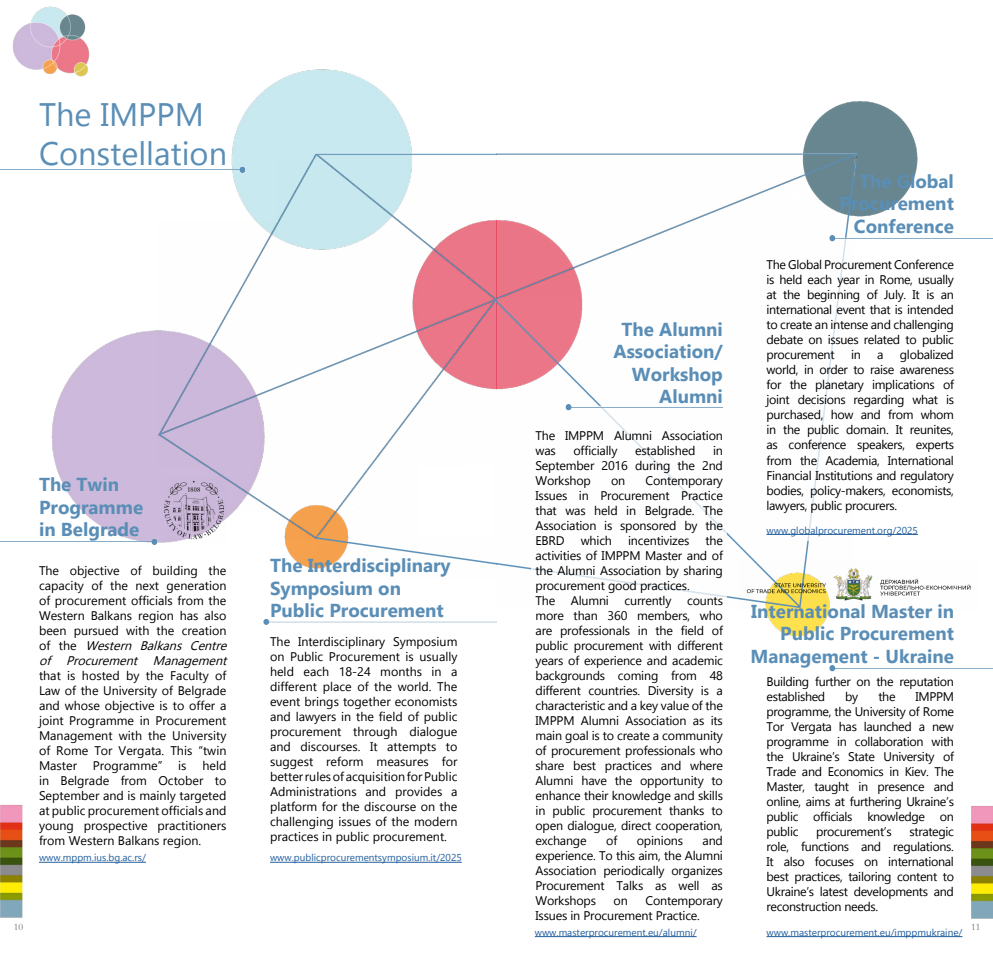
<style>
.page{position:relative;width:993px;height:957px;background:#fff}
.page>*{position:absolute;margin:0;border:0;box-sizing:border-box;transform-origin:0 0}
.t1{font:32.5px/39px "Gadugi";color:#5a8eb6}
.t2{font:700 18.75px/22.5px "Gadugi";color:#5a8eb6;text-align:right}
.t3{font:12.5px/15px "Gadugi";letter-spacing:-.015em;color:#000;text-align:justify}
.t4{font:10px "Gadugi";color:#215e9e}
.t5{font:10px "Garamond";color:#6d6e71}
.s1{font-style:italic}
</style>
<div class="page">
<img style="left:971px;top:806px;width:21px;height:113px">
<img style="left:0;top:805px;width:50px;height:113px">
<img style="left:12px;top:6px;width:78px;height:71px">
<img style="left:234px;top:69px;width:176px;height:69px">
<hr style="left:39px;top:862px;width:107px;height:1px;background:#215e9e">
<img style="left:263px;top:619px;width:233px;height:6px">
<img style="left:0;top:138px;width:496px;height:431px">
<img style="left:496px;top:103px;width:422px;height:534px">
<img style="left:829px;top:665px;width:163px;height:7px">
<div style="left:761px;top:238px;width:231px;height:303px;background:#fff"></div>
<div style="left:531px;top:406px;width:195px;height:295px;background:#fff"></div>
<hr style="left:270px;top:862px;width:191px;height:1px;background:#215e9e">
<hr style="left:534px;top:936px;width:162px;height:1px;background:#215e9e">
<hr style="left:766px;top:534px;width:151px;height:1px;background:#215e9e">
<hr style="left:766px;top:936px;width:196px;height:1px;background:#215e9e">
<img style="left:565px;top:403px;width:157px;height:11px">
<img style="left:820px;top:234px;width:172px;height:11px">
<img style="left:161px;top:477px;width:65px;height:66px">
<img style="left:738px;top:559px;width:233px;height:52px">
<h1 class="t1" style="left:39px;top:95px;width:189px">The IMPPM<br>Constellation</h1>
<h2 class="t2" style="left:39px;top:473px;width:106px;text-align:left">The Twin<br>Programme in Belgrade</h2>
<p class="t3" style="left:39px;top:563px;width:193px;text-align:left">The objective of building the capacity of the next generation of procurement officials from the<br>Western Balkans region has also been pursued with the creation o f t h e <span class="s1">Western Balkans Centre of Procurement Management</span></p>
<p class="t3" style="left:39px;top:668px;width:189px">that is hosted by the Faculty of Law of the University of Belgrade and whose objective is to offer a joint Programme in Procurement Management with the University of Rome Tor Vergata. This “twin Master</p>
<p class="t3" style="left:39px;top:758px;width:189px;text-indent:163px">held in Belgrade from October to September and is mainly targeted at public procurement officials and young prospective practitioners from Western Balkans region.</p>
<p class="t3" style="left:93px;top:758px;width:71px">Programme”</p>
<p class="t3" style="left:178px;top:758px;width:10px">is</p>
<p class="t4" style="left:39px;top:852px;width:108px">www.mppm.ius.bg.ac.rs/</p>
<h2 class="t2" style="left:270px;top:554px;width:182px;text-align:left">The Interdisciplinary<br>Symposium on<br>Public Procurement</h2>
<p class="t3" style="left:270px;top:634px;width:189px">The Interdisciplinary Symposium on Public Procurement is usually held each 18-24 months in a different place of the world. The event brings together economists and lawyers in the field of public procurement through dialogue and discourses. It attempts to suggest reform measures for better rules of acquisition for Public Administrations and provides a platform for the discourse on the challenging issues of the modern practices in public procurement.</p>
<p class="t4" style="left:270px;top:852px;width:193px">www.publicprocurementsymposium.it/2025</p>
<h2 class="t2" style="left:613px;top:318px;width:111px">The Alumni<br>Association/<br>Workshop<br>Alumni</h2>
<p class="t3" style="left:535px;top:428px;width:189px">The IMPPM Alumni Association was</p>
<p class="t3" style="left:573px;top:443px;width:45px">officially</p>
<p class="t3" style="left:635px;top:443px;width:62px">established</p>
<p class="t3" style="left:535px;top:443px;width:189px;text-indent:177px">in September 2016 during the 2nd Workshop</p>
<p class="t3" style="left:535px;top:473px;width:189px;text-indent:110px">Contemporary Issues in Procurement Practice that was held in Belgrade. The Association is sponsored by the EBRD</p>
<p class="t3" style="left:611px;top:473px;width:16px">on</p>
<p class="t3" style="left:535px;top:533px;width:189px;text-align:left;text-indent:170px">the activities of IMPPM Master and of the Alumni Association by sharing procurement good practices.<br>The Alumni currently counts more than 360 members, who are professionals in the field of public procurement with different years of experience and academic backgrounds coming from 48 different countries. Diversity is a characteristic and a key value of the<br>IMPPM Alumni Association as its main goal is to create a community of procurement professionals who share best practices and where<br>Alumni have the opportunity to enhance their knowledge and skills in public procurement thanks to open dialogue, direct cooperation, exchange</p>
<p class="t3" style="left:580px;top:533px;width:33px">which</p>
<p class="t3" style="left:628px;top:533px;width:63px">incentivizes</p>
<p class="t3" style="left:606px;top:833px;width:13px">of</p>
<p class="t3" style="left:636px;top:833px;width:48px">opinions</p>
<p class="t3" style="left:535px;top:833px;width:189px;text-indent:167px">and experience. To this aim, the Alumni Association periodically organizes Procurement Talks as well as Workshops</p>
<p class="t3" style="left:535px;top:893px;width:189px;text-indent:110px">Contemporary<br>Issues in Procurement Practice.</p>
<p class="t3" style="left:613px;top:893px;width:16px">on</p>
<h2 class="t2" style="left:839px;top:170px;width:116px">The Global<br>Procurement<br>Conference</h2>
<p class="t3" style="left:766px;top:257px;width:189px">The Global Procurement Conference is held each year in Rome, usually at the beginning of July. It is an international event that is intended to create an intense and challenging debate on issues related to public procurement</p>
<p class="t3" style="left:766px;top:347px;width:189px;text-indent:133px">globalized world, in order to raise awareness for the planetary implications of joint decisions regarding what is purchased, how and from whom in the public domain. It reunites, as conference speakers, experts from the Academia, International Financial Institutions and regulatory bodies, policy-makers, economists, lawyers, public procurers.</p>
<p class="t3" style="left:850px;top:347px;width:11px">in</p>
<p class="t3" style="left:876px;top:347px;width:8px">a</p>
<p class="t4" style="left:766px;top:524px;width:153px">www.globalprocurement.org/2025</p>
<h2 class="t2" style="left:750px;top:599px;width:205px">International Master in<br>Public Procurement<br>Management - Ukraine</h2>
<p class="t3" style="left:766px;top:674px;width:189px">Building further on the reputation established</p>
<p class="t3" style="left:845px;top:689px;width:15px">by</p>
<p class="t3" style="left:878px;top:689px;width:19px">the</p>
<p class="t3" style="left:766px;top:689px;width:189px;text-indent:149px">IMPPM programme, the University of Rome Tor Vergata has launched a new programme in collaboration with the Ukraine’s State University of Trade and Economics in Kiev. The Master, taught in presence and online, aims at furthering Ukraine’s public officials knowledge on public</p>
<p class="t3" style="left:766px;top:824px;width:189px;text-indent:143px">strategic role, functions and regulations.<br>It also focuses on international best practices, tailoring content to Ukraine’s latest developments and reconstruction needs.</p>
<p class="t3" style="left:815px;top:824px;width:77px">procurement’s</p>
<p class="t5" style="left:14px;top:920px;width:11px">10</p>
<p class="t5" style="left:970px;top:920px;width:11px">11</p>
<p class="t4" style="left:534px;top:926px;width:163px">www.masterprocurement.eu/alumni/</p>
<p class="t4" style="left:766px;top:926px;width:197px">www.masterprocurement.eu/imppmukraine/</p>
</div>
